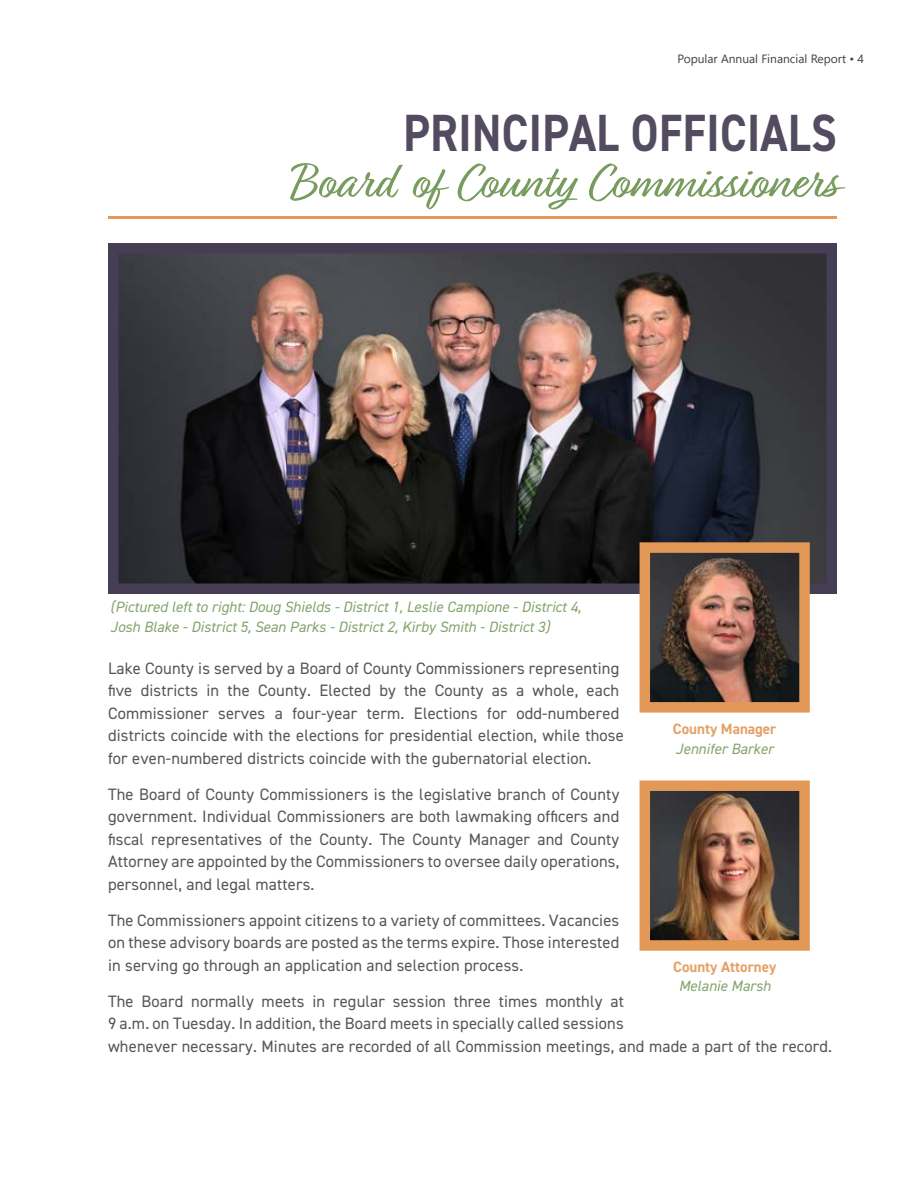
<style>
.page{position:relative;width:918px;height:1188px;background:#fff}
.page>*{position:absolute;margin:0;border:0;box-sizing:border-box;transform-origin:0 0}
.t1{font:700 52.5px "DIN2014";letter-spacing:.01em;color:#534b5f;scale:.85 1}
.t2{font:51px "Relation";color:#789c5e}
.t3{font:16.5px/22.5px "DIN2014";letter-spacing:.01em;color:#565659}
.t4{font:italic 15px/19.5px "DIN2014";color:#84a36c}
.t5{font:700 15px "DIN2014";color:#e5a165}
.t6{font:12px "Segoe UI";color:#414042}
</style>
<div class="page">
<hr style="left:108px;top:216px;width:729px;height:3px;background:#e29856">
<img style="left:119px;top:254px;width:707px;height:329px">
<div style="left:108px;top:243px;width:729px;height:351px;border:10px solid #463e54"></div>
<img style="left:651px;top:553px;width:148px;height:149px">
<div style="left:640px;top:542px;width:170px;height:171px;border:10px solid #e29856"></div>
<img style="left:651px;top:791px;width:148px;height:149px">
<div style="left:640px;top:780px;width:170px;height:171px;border:10px solid #e29856"></div>
<p class="t6" style="left:677px;top:47px;width:188px">Popular Annual Financial Report • 4</p>
<h1 class="t1" style="left:404px;top:98px;width:511px">PRINCIPAL OFFICIALS</h1>
<h2 class="t2" style="left:290px;top:153px;width:548px">Board of County Commissioners</h2>
<p class="t4" style="left:110px;top:597px;width:472px">(Pictured left to right: Doug Shields - District 1, Leslie Campione - District 4,<br>Josh Blake - District 5, Sean Parks - District 2, Kirby Smith - District 3)</p>
<p class="t3" style="left:108px;top:657px;width:517px">Lake County is served by a Board of County Commissioners representing five districts in the County. Elected by the County as a whole, each Commissioner serves a four-year term. Elections for odd-numbered districts coincide with the elections for presidential election, while those for even-numbered districts coincide with the gubernatorial election.</p>
<p class="t3" style="left:108px;top:783px;width:513px;text-align:justify">The Board of County Commissioners is the legislative branch of County government. Individual Commissioners are both lawmaking officers and fiscal representatives of the County. The County Manager and County Attorney are appointed by the Commissioners to oversee daily operations, personnel, and legal matters.</p>
<p class="t3" style="left:108px;top:909px;width:513px;text-align:justify">The Commissioners appoint citizens to a variety of committees. Vacancies on these advisory boards are posted as the terms expire. Those interested in serving go through an application and selection process.</p>
<p class="t3" style="left:108px;top:990px;width:726px">The Board normally meets in regular session three times monthly at<br>9 a.m. on Tuesday. In addition, the Board meets in specially called sessions<br>whenever necessary. Minutes are recorded of all Commission meetings, and made a part of the record.</p>
<p class="t5" style="left:673px;top:719px;width:105px">County Manager</p>
<p class="t4" style="left:676px;top:739px;width:100px">Jennifer Barker</p>
<p class="t5" style="left:673px;top:957px;width:105px">County Attorney</p>
<p class="t4" style="left:679px;top:976px;width:93px">Melanie Marsh</p>
</div>
